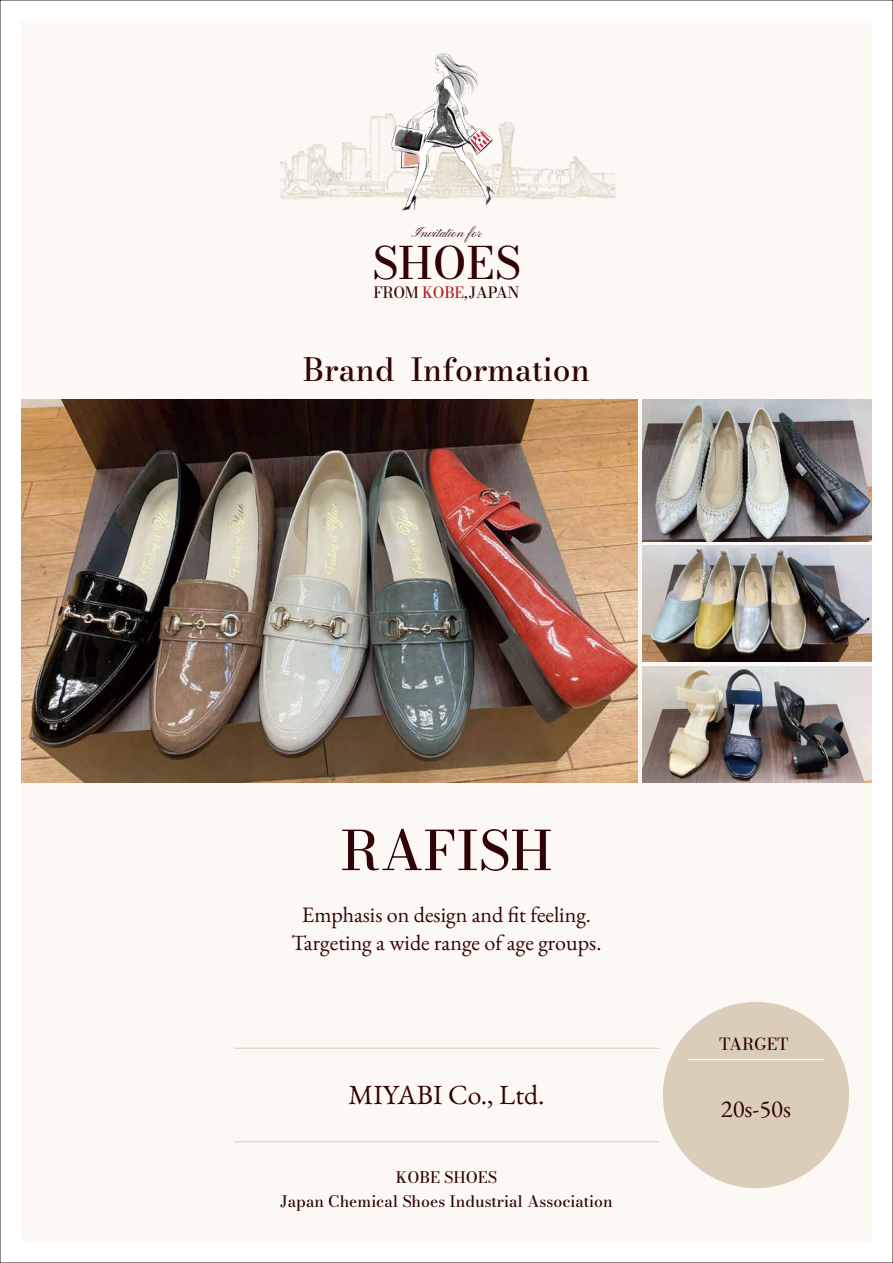
<style>
.page{position:relative;width:893px;height:1263px;background:#fff}
.page>*{position:absolute;margin:0;border:0;box-sizing:border-box;transform-origin:0 0}
.t1{font:500 54px "Bodoni Moda 9 pt";color:#310304}
.t2{font:500 44.25px "Bodoni Moda 9 pt";color:#310304}
.t3{font:500 31.5px "Bodoni Moda 9 pt";color:#310304}
.t4{font:27.75px "EB Garamond";color:#310304}
.t5{font:24.75px "EB Garamond";color:#310304}
.t6{font:22.05px/28.5px "EB Garamond";color:#310304;text-align:center}
.t7{font:500 16.5px "Bodoni Moda 9 pt";color:#310304}
.t8{font:500 15.75px/24px "Bodoni Moda 9 pt";color:#310304;text-align:center}
.t9{font:500 15.3px "Bodoni Moda 9 pt";letter-spacing:-.02em;color:#310304}
.t10{font:14.1px "Pinyon Script";color:#310304}
.s1{color:#af1f23}
</style>
<div class="page">
<img style="left:21px;top:21px;width:851px;height:1221px">
<p class="t10" style="left:412px;top:222px;width:71px">Invitation for</p>
<h2 class="t2" style="left:372px;top:233px;width:150px">SHOES</h2>
<p class="t9" style="left:373px;top:282px;width:148px">FROM <span class="s1">KOBE</span>,JAPAN</p>
<h3 class="t3" style="left:303px;top:347px;width:288px">Brand Information</h3>
<h1 class="t1" style="left:340px;top:813px;width:214px">RAFISH</h1>
<p class="t6" style="left:292px;top:900px;width:311px">Emphasis on design and fit feeling.<br>Targeting a wide range of age groups.</p>
<p class="t4" style="left:348px;top:1077px;width:197px">MIYABI Co., Ltd.</p>
<p class="t8" style="left:280px;top:1165px;width:334px">KOBE SHOES<br>Japan Chemical Shoes Industrial Association</p>
<p class="t7" style="left:719px;top:1033px;width:71px">TARGET</p>
<p class="t5" style="left:721px;top:1093px;width:72px">20s-50s</p>
</div>
